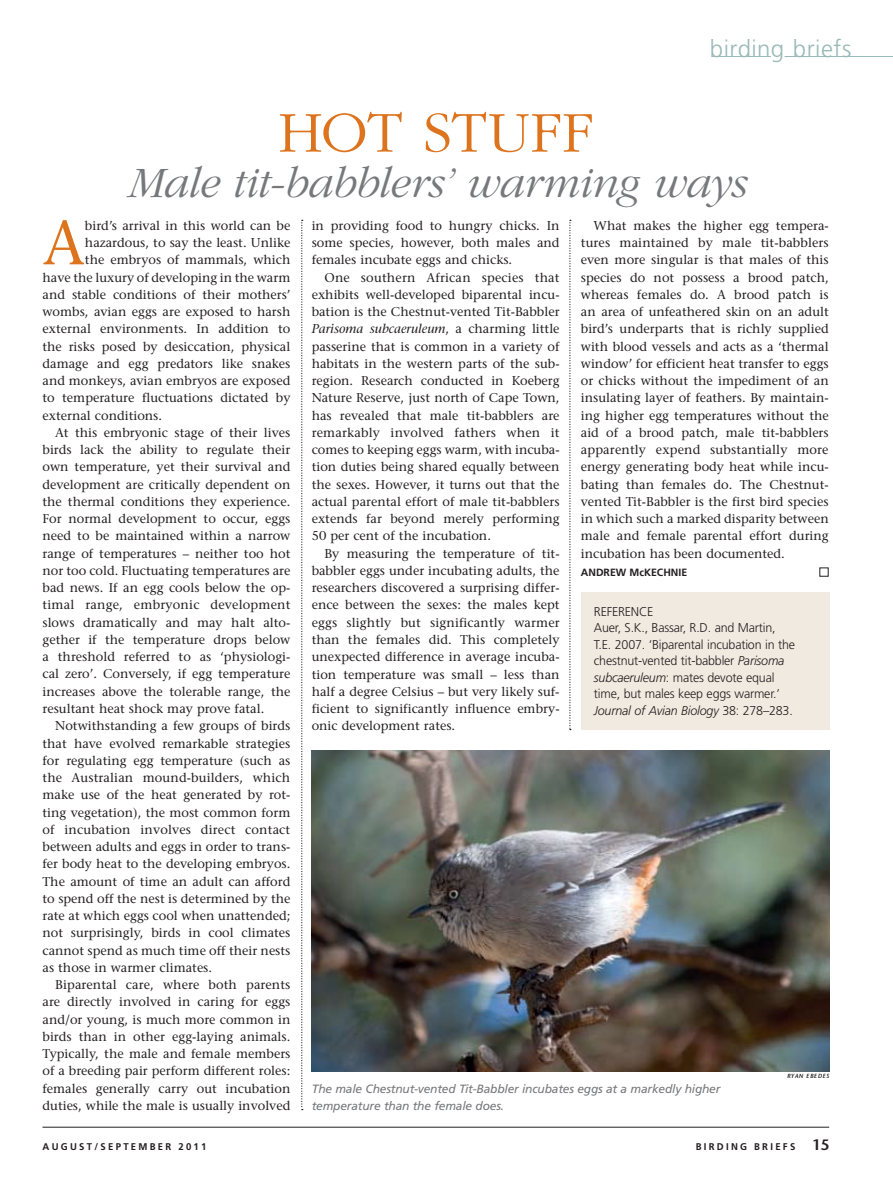
<style>
.page{position:relative;width:893px;height:1191px;background:#fff}
.page>*{position:absolute;margin:0;border:0;box-sizing:border-box;transform-origin:0 0}
.t1{font:62.1px "Stone Serif";color:#dd731d}
.t2{font:300 60px "Garamond";color:#dd731d}
.t3{font:italic 300 45px "Garamond";letter-spacing:-.01em;color:#77787b}
.t4{font:300 24px "Frutiger";letter-spacing:.02em;color:#99b8b8}
.t5{font:12.75px/17.2px "Stone Serif";color:#231f20;text-align:justify}
.t6{font:300 12.75px/16.5px "Frutiger";letter-spacing:-.015em;color:#231f20}
.t7{font:italic 12px/17.2px "Frutiger";letter-spacing:-.015em;color:#77787b}
.t8{font:700 10.5px "Frutiger";color:#231f20}
.t9{font:700 9.75px "Frutiger";letter-spacing:.24em;color:#231f20}
.t10{font:italic 600 6px "Stone Sans";letter-spacing:.1em;color:#231f20}
.s1{font-style:italic}
.s2{font-family:"Stone Sans";font-weight:600;font-size:15px}
</style>
<div class="page">
<div style="left:581px;top:592px;width:248px;height:138px;background:#f1eae0"></div>
<img style="left:312px;top:750px;width:517px;height:321px">
<svg style="left:301px;top:220px;width:2px;height:890px"></svg>
<svg style="left:569px;top:220px;width:2px;height:510px"></svg>
<hr style="left:43px;top:1127px;width:786px;height:1px;background:#231f20">
<hr style="left:712px;top:56px;width:59px;height:1px;background:#99b8b8">
<hr style="left:785px;top:56px;width:108px;height:1px;background:#99b8b8">
<h3 class="t4" style="left:710px;top:35px;width:143px">birding briefs</h3>
<h2 class="t2" style="left:278px;top:100px;width:316px">HOT STUFF</h2>
<h3 class="t3" style="left:126px;top:158px;width:620px">Male tit-babblers’ warming ways</h3>
<h1 class="t1" style="left:43px;top:205px;width:44px">A</h1>
<p class="t5" style="left:85px;top:217px;width:207px">bird’s arrival in this world can be</p>
<p class="t5" style="left:85px;top:234px;width:207px">hazardous, to say the least. Unlike</p>
<p class="t5" style="left:85px;top:251px;width:207px">the embryos of mammals, which</p>
<p class="t5" style="left:43px;top:268px;width:249px">have the luxury of developing in the warm</p>
<p class="t5" style="left:43px;top:286px;width:249px">and stable conditions of their mothers’</p>
<p class="t5" style="left:43px;top:303px;width:249px">wombs, avian eggs are exposed to harsh</p>
<p class="t5" style="left:43px;top:320px;width:249px">external environments. In addition to</p>
<p class="t5" style="left:43px;top:337px;width:249px">the risks posed by desiccation, physical</p>
<p class="t5" style="left:43px;top:355px;width:249px">damage and egg predators like snakes</p>
<p class="t5" style="left:43px;top:372px;width:249px">and monkeys, avian embryos are exposed</p>
<p class="t5" style="left:43px;top:389px;width:249px">to temperature fluctuations dictated by</p>
<p class="t5" style="left:43px;top:406px;width:121px">external conditions.</p>
<p class="t5" style="left:55px;top:424px;width:237px">At this embryonic stage of their lives</p>
<p class="t5" style="left:43px;top:441px;width:249px">birds lack the ability to regulate their</p>
<p class="t5" style="left:43px;top:458px;width:249px">own temperature, yet their survival and</p>
<p class="t5" style="left:43px;top:475px;width:249px">development are critically dependent on</p>
<p class="t5" style="left:43px;top:493px;width:249px">the thermal conditions they experience.</p>
<p class="t5" style="left:43px;top:510px;width:249px">For normal development to occur, eggs</p>
<p class="t5" style="left:43px;top:527px;width:249px">need to be maintained within a narrow</p>
<p class="t5" style="left:43px;top:544px;width:249px">range of temperatures – neither too hot</p>
<p class="t5" style="left:43px;top:562px;width:249px">nor too cold. Fluctuating temperatures are</p>
<p class="t5" style="left:43px;top:579px;width:249px">bad news. If an egg cools below the op-</p>
<p class="t5" style="left:43px;top:596px;width:250px">timal range, embryonic development</p>
<p class="t5" style="left:43px;top:613px;width:249px">slows dramatically and may halt alto-</p>
<p class="t5" style="left:43px;top:631px;width:249px">gether if the temperature drops below</p>
<p class="t5" style="left:43px;top:648px;width:249px">a threshold referred to as ‘physiologi-</p>
<p class="t5" style="left:43px;top:665px;width:249px">cal zero’. Conversely, if egg temperature</p>
<p class="t5" style="left:43px;top:682px;width:249px">increases above the tolerable range, the</p>
<p class="t5" style="left:43px;top:700px;width:223px">resultant heat shock may prove fatal.</p>
<p class="t5" style="left:55px;top:717px;width:237px">Notwithstanding a few groups of birds</p>
<p class="t5" style="left:43px;top:734px;width:249px">that have evolved remarkable strategies</p>
<p class="t5" style="left:43px;top:751px;width:249px">for regulating egg temperature (such as</p>
<p class="t5" style="left:43px;top:769px;width:249px">the Australian mound-builders, which</p>
<p class="t5" style="left:43px;top:786px;width:249px">make use of the heat generated by rot-</p>
<p class="t5" style="left:43px;top:803px;width:249px">ting vegetation), the most common form</p>
<p class="t5" style="left:43px;top:820px;width:249px">of incubation involves direct contact</p>
<p class="t5" style="left:43px;top:838px;width:249px">between adults and eggs in order to trans-</p>
<p class="t5" style="left:43px;top:855px;width:249px">fer body heat to the developing embryos.</p>
<p class="t5" style="left:43px;top:872px;width:249px">The amount of time an adult can afford</p>
<p class="t5" style="left:43px;top:889px;width:249px">to spend off the nest is determined by the</p>
<p class="t5" style="left:43px;top:907px;width:249px">rate at which eggs cool when unattended;</p>
<p class="t5" style="left:43px;top:924px;width:249px">not surprisingly, birds in cool climates</p>
<p class="t5" style="left:43px;top:941px;width:249px">cannot spend as much time off their nests</p>
<p class="t5" style="left:43px;top:958px;width:171px">as those in warmer climates.</p>
<p class="t5" style="left:55px;top:976px;width:237px">Biparental care, where both parents</p>
<p class="t5" style="left:43px;top:993px;width:249px">are directly involved in caring for eggs</p>
<p class="t5" style="left:43px;top:1010px;width:249px">and/or young, is much more common in</p>
<p class="t5" style="left:43px;top:1027px;width:249px">birds than in other egg-laying animals.</p>
<p class="t5" style="left:43px;top:1045px;width:249px">Typically, the male and female members</p>
<p class="t5" style="left:43px;top:1062px;width:249px">of a breeding pair perform different roles:</p>
<p class="t5" style="left:43px;top:1079px;width:249px">females generally carry out incubation</p>
<p class="t5" style="left:43px;top:1096px;width:249px">duties, while the male is usually involved</p>
<p class="t5" style="left:312px;top:217px;width:249px">in providing food to hungry chicks. In some species, however, both males and females incubate eggs and chicks.</p>
<p class="t5" style="left:312px;top:268px;width:249px;text-indent:13px">One southern African species that exhibits well-developed biparental incu&shy;bation is the Chestnut-vented Tit-Babbler <span class="s1">Parisoma subcaeruleum</span>, a charming little passerine that is common in a variety of habitats in the western parts of the sub&shy;region. Research conducted in Koeberg Nature Reserve, just north of Cape Town, has revealed that male tit-babblers are remarkably involved fathers when it comes to keeping eggs warm, with incuba&shy;tion duties being shared equally between the sexes. However, it turns out that the actual parental effort of male tit-babblers extends far beyond merely performing 50 per cent of the incubation.</p>
<p class="t5" style="left:312px;top:544px;width:249px;text-indent:13px">By measuring the temperature of tit&shy;babbler eggs under incubating adults, the researchers discovered a surprising differ&shy;ence between the sexes: the males kept eggs slightly but significantly warmer than the females did. This completely unexpected difference in average incuba&shy;tion temperature was small – less than half a degree Celsius – but very likely suf&shy;ficient to significantly influence embry&shy;onic development rates.</p>
<p class="t5" style="left:581px;top:217px;width:249px;text-indent:13px">What makes the higher egg tempera&shy;tures maintained by male tit-babblers even more singular is that males of this species do not possess a brood patch, whereas females do. A brood patch is an area of unfeathered skin on an adult bird’s underparts that is richly supplied with blood vessels and acts as a ‘thermal window’ for efficient heat transfer to eggs or chicks without the impediment of an insulating layer of feathers. By maintain&shy;ing higher egg temperatures without the aid of a brood patch, male tit-babblers apparently expend substantially more energy generating body heat while incu&shy;bating than females do. The Chestnut&shy;vented Tit-Babbler is the first bird species in which such a marked disparity between male and female parental effort during incubation has been documented.</p>
<p class="t8" style="left:581px;top:566px;width:108px">ANDREW MCKECHNIE</p>
<p class="t6" style="left:594px;top:603px;width:203px">REFERENCE<br>Auer, S.K., Bassar, R.D. and Martin, T.E. 2007. ‘Biparental incubation in the chestnut-vented tit-babbler <span class="s1">Parisoma subcaeruleum</span>: mates devote equal time, but males keep eggs warmer.’ <span class="s1">Journal of Avian Biology</span> 38: 278–283.</p>
<p class="t10" style="left:787px;top:1072px;width:44px">RYAN EBEDES</p>
<p class="t7" style="left:312px;top:1079px;width:410px">The male Chestnut-vented Tit-Babbler incubates eggs at a markedly higher temperature than the female does.</p>
<p class="t9" style="left:43px;top:1140px;width:123px">AUGUST/SE PTEM BER</p>
<p class="t9" style="left:178px;top:1140px;width:30px">2011</p>
<p class="t9" style="left:696px;top:1140px;width:135px">B IRDING B RIEFS <span class="s2">15</span></p>
</div>
